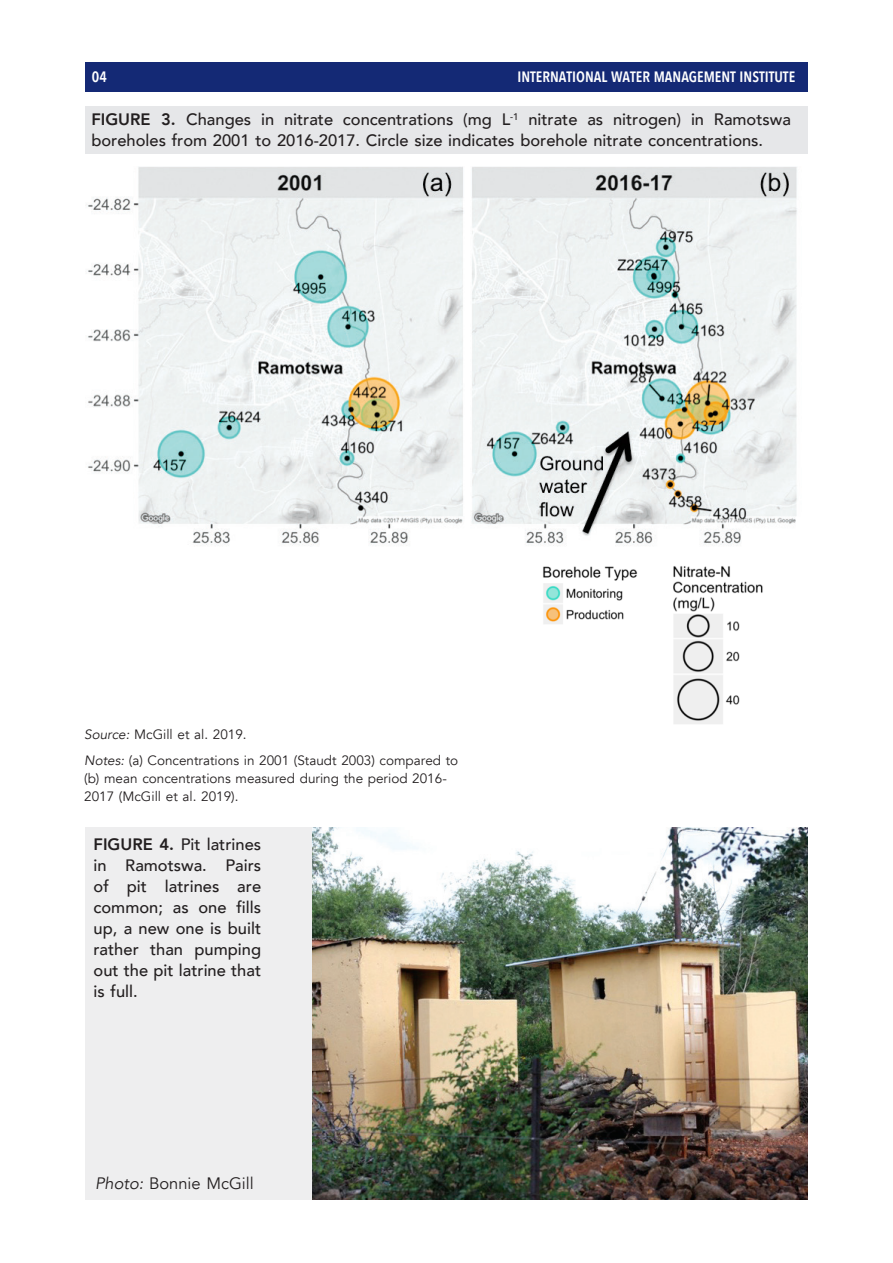
<style>
.page{position:relative;width:893px;height:1263px;background:#fff}
.page>*{position:absolute;margin:0;border:0;box-sizing:border-box;transform-origin:0 0}
.t1{font:500 16.5px/21px "Avenir";color:#231f20;text-align:justify}
.t2{font:16.5px "Avenir";color:#231f20}
.t3{font:600 15px "Avenir Next Condensed";color:#fff}
.t4{font:13.5px/26.5px "Avenir";color:#231f20}
.s1{font-weight:800}
.s2{font-style:italic}
</style>
<div class="page">
<div style="left:85px;top:827px;width:417px;height:372px;background:#eeeeef"></div>
<div style="left:85px;top:106px;width:723px;height:48px;background:#e6e7e9"></div>
<img style="left:88px;top:167px;width:709px;height:379px">
<img style="left:543px;top:566px;width:95px;height:58px">
<img style="left:673px;top:566px;width:90px;height:158px">
<img style="left:313px;top:827px;width:495px;height:372px">
<div style="left:85px;top:62px;width:723px;height:29px;background:#142975"></div>
<p class="t3" style="left:92px;top:64px;width:16px">04</p>
<p class="t3" style="left:517px;top:63px;width:279px">INTERNATIONAL WATER MANAGEMENT INSTITUTE</p>
<p class="t1" style="left:91px;top:108px;width:701px"><span class="s1">FIGURE 3.</span> Changes in nitrate concentrations (mg L<sup>-1</sup> nitrate as nitrogen) in Ramotswa boreholes from 2001 to 2016-2017. Circle size indicates borehole nitrate concentrations.</p>
<p class="t4" style="left:84px;top:721px;width:376px"><span class="s2">Source:</span> McGill et al. 2019.<br><span class="s2">Notes:</span> (a) Concentrations in 2001 (Staudt 2003) compared to</p>
<p class="t4" style="left:84px;top:770px;width:364px;line-height:18px">(b) mean concentrations measured during the period 2016-<br>2017 (McGill et al. 2019).</p>
<p class="t1" style="left:94px;top:833px;width:169px"><span class="s1">FIGURE 4.</span> Pit latrines in Ramotswa. Pairs of pit latrines are common; as one fills up, a new one is built rather than pumping out the pit latrine that is full.</p>
<p class="t2" style="left:95px;top:1174px;width:160px"><span class="s2">Photo:</span> Bonnie McGill</p>
</div>
